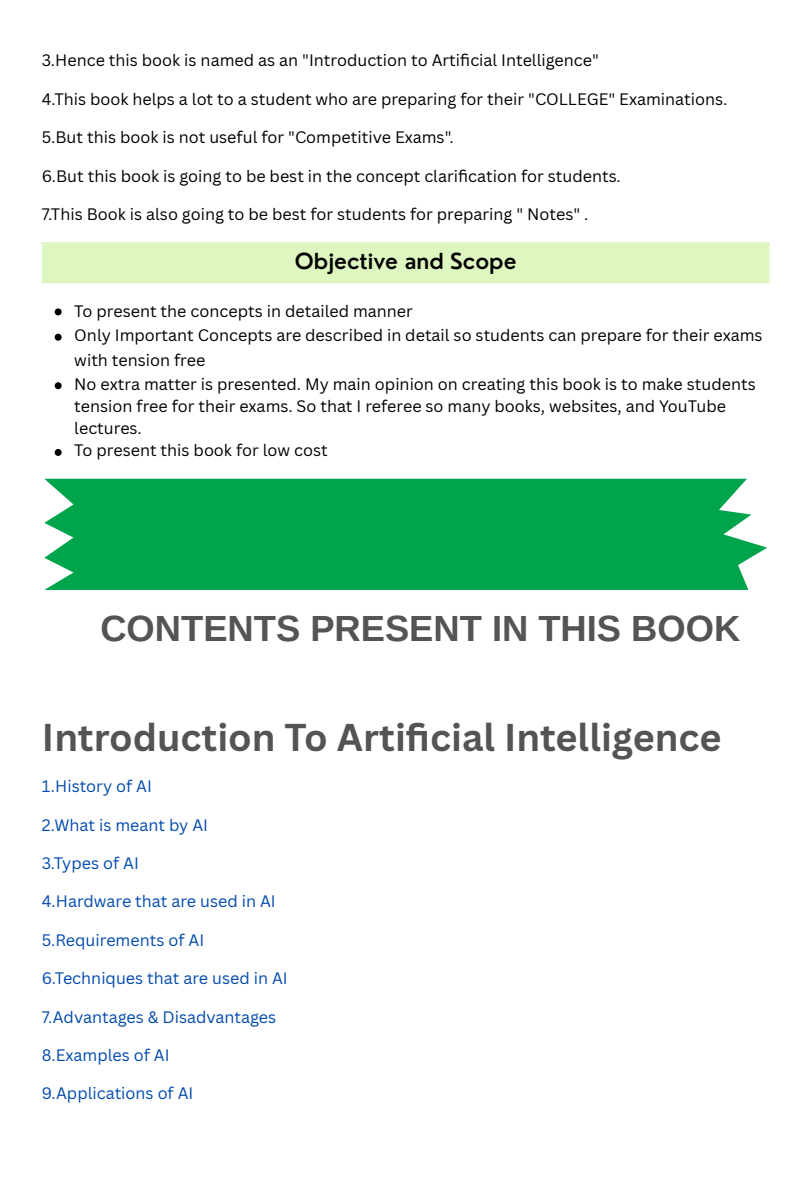
<style>
.page{position:relative;width:810px;height:1181px;background:#fff}
.page>*{position:absolute;margin:0;border:0;box-sizing:border-box;transform-origin:0 0}
.t1{font:700 37.65px "Canva Sans";color:#545454}
.t2{font:700 36.3px "Arimo";color:#545454}
.t3{font:600 21.6px "Nourd";color:#000}
.t4{font:16.2px/22.2px "Canva Sans";color:#000}
.t5{font:16.2px "Canva Sans";color:#004aad}
</style>
<div class="page">
<div style="left:43px;top:243px;width:726px;height:39px;background:#def6bf"></div>
<hr style="left:42px;top:244px;width:2px;height:37px;background:#def6bf">
<hr style="left:42px;top:242px;width:727px;height:2px;background:#def6bf">
<hr style="left:42px;top:281px;width:727px;height:2px;background:#def6bf">
<svg style="left:55px;top:308px;width:7px;height:7px"></svg>
<svg style="left:55px;top:334px;width:7px;height:7px"></svg>
<svg style="left:55px;top:382px;width:7px;height:7px"></svg>
<svg style="left:55px;top:449px;width:7px;height:7px"></svg>
<div style="left:44px;top:478px;width:723px;height:112px;background:#00a54b"></div>
<p class="t4" style="left:42px;top:49px;width:558px">3.Hence this book is named as an "Introduction to Artifi cial Intelligence"</p>
<p class="t4" style="left:42px;top:87px;width:687px">4.This book helps a lot to a student who are preparing for their "COLLEGE" Examinations.</p>
<p class="t4" style="left:42px;top:126px;width:413px">5.But this book is not useful for "Competitive Exams".</p>
<p class="t4" style="left:42px;top:164px;width:580px">6.But this book is going to be best in the concept clarifi cation for students.</p>
<p class="t4" style="left:42px;top:202px;width:548px">7.This Book is also going to be best for students for preparing " Notes" .</p>
<p class="t3" style="left:295px;top:248px;width:223px">Objective and Scope</p>
<p class="t4" style="left:74px;top:299px;width:340px">To present the concepts in detailed manner</p>
<p class="t4" style="left:74px;top:323px;width:690px;line-height:24.3px">Only Important Concepts are described in detail so students can prepare for their exams with tension free</p>
<p class="t4" style="left:74px;top:372px;width:683px">No extra matter is presented. My main opinion on creating this book is to make students tension free for their exams. So that I referee so many books, websites, and YouTube lectures.</p>
<p class="t4" style="left:74px;top:439px;width:255px">To present this book for low cost</p>
<p class="t2" style="left:100px;top:608px;width:641px">CONTENTS PRESENT IN THIS BOOK</p>
<p class="t1" style="left:42px;top:710px;width:681px">Introduction To Artifi cial Intelligence</p>
<p class="t5" style="left:42px;top:774px;width:111px">1.History of AI</p>
<p class="t5" style="left:42px;top:813px;width:168px">2.What is meant by AI</p>
<p class="t5" style="left:42px;top:851px;width:98px">3.Types of AI</p>
<p class="t5" style="left:42px;top:890px;width:235px">4.Hardware that are used in AI</p>
<p class="t5" style="left:42px;top:928px;width:164px">5.Requirements of AI</p>
<p class="t5" style="left:42px;top:966px;width:247px">6.Techniques that are used in AI</p>
<p class="t5" style="left:42px;top:1005px;width:236px">7.Advantages &amp; Disadvantages</p>
<p class="t5" style="left:42px;top:1043px;width:129px">8.Examples of AI</p>
<p class="t5" style="left:42px;top:1082px;width:153px">9.Applications of AI</p>
</div>
